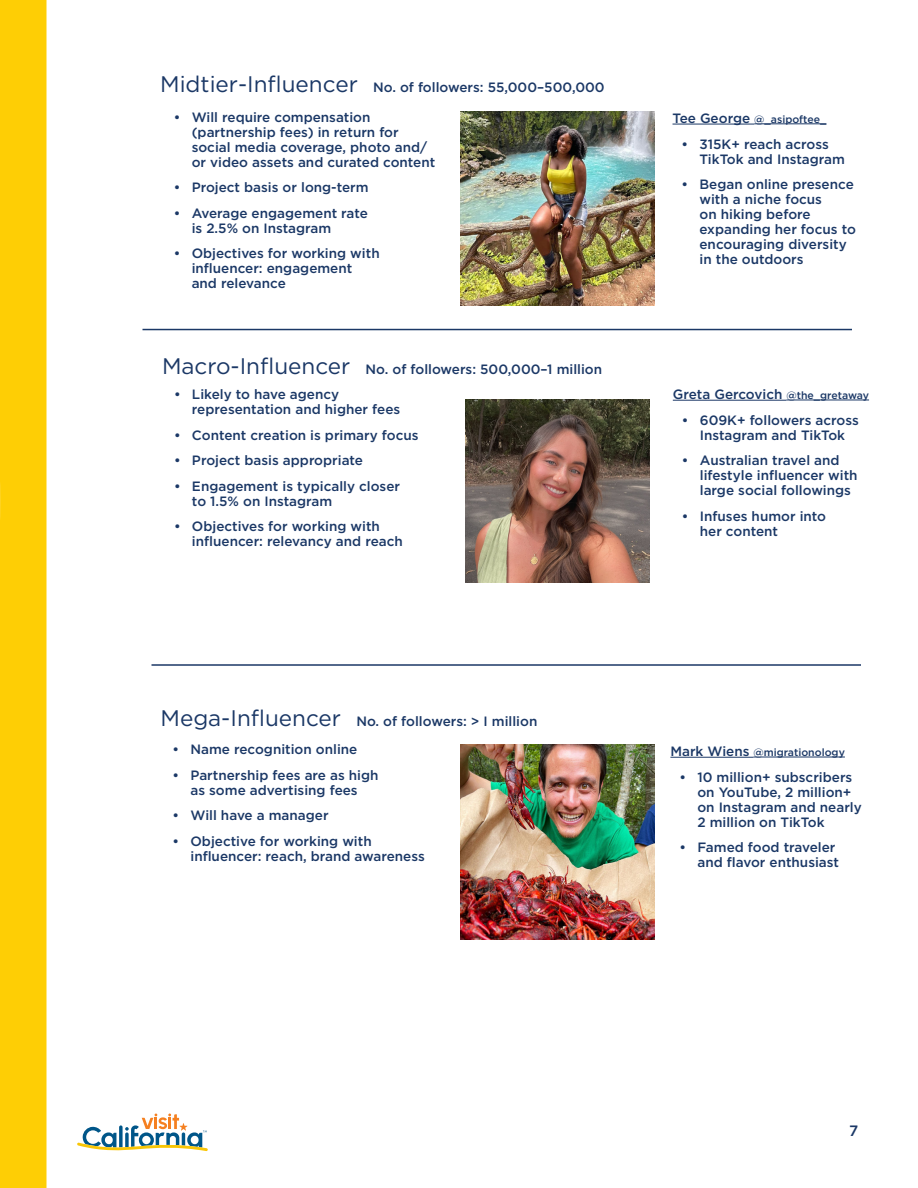
<style>
.page{position:relative;width:918px;height:1188px;background:#fff}
.page>*{position:absolute;margin:0;border:0;box-sizing:border-box;transform-origin:0 0}
.t1{font:500 15px "Gotham";color:#1b3866}
.t2{font:500 13.5px/15px "Gotham";color:#1b3866}
.t3{font:500 10.5px "Gotham";color:#1b3866}
.s1{font-weight:400;font-size:22.5px}
.s2{font-size:13.5px}
.s3{font-size:10.5px}
</style>
<div class="page">
<svg style="left:77px;top:1114px;width:131px;height:37px"></svg>
<div style="left:0;top:0;width:46px;height:1188px;background:#fece05"></div>
<hr style="left:152px;top:664px;width:709px;height:2px;background:#1b3866">
<hr style="left:673px;top:400px;width:113px;height:1px;background:#1b3866">
<hr style="left:786px;top:400px;width:83px;height:1px;background:#1b3866">
<img style="left:466px;top:400px;width:184px;height:183px">
<hr style="left:142px;top:329px;width:710px;height:1px;background:#1b3866">
<hr style="left:673px;top:124px;width:81px;height:1px;background:#1b3866">
<hr style="left:754px;top:124px;width:72px;height:1px;background:#1b3866">
<img style="left:460px;top:111px;width:194px;height:194px">
<hr style="left:670px;top:757px;width:84px;height:1px;background:#1b3866">
<hr style="left:754px;top:757px;width:91px;height:1px;background:#1b3866">
<img style="left:461px;top:745px;width:194px;height:194px">
<p class="t2" style="left:160px;top:80px;width:446px"><span class="s1">Midtier-Influencer</span> No. of followers: 55,000–500,000</p>
<p class="t2" style="left:192px;top:109px;width:245px;text-indent:-18px">• Will require compensation (partnership fees) in return for social media coverage, photo and/ or video assets and curated content</p>
<p class="t2" style="left:174px;top:180px;width:197px">• Project basis or long-term</p>
<p class="t2" style="left:192px;top:205px;width:178px;text-indent:-18px">• Average engagement rate is 2.5% on Instagram</p>
<p class="t2" style="left:192px;top:246px;width:190px;text-indent:-18px">• Objectives for working with influencer: engagement and relevance</p>
<p class="t2" style="left:162px;top:362px;width:442px"><span class="s1">Macro-Influencer</span> No. of followers: 500,000–1 million</p>
<p class="t2" style="left:192px;top:387px;width:210px;text-indent:-18px">• Likely to have agency representation and higher fees</p>
<p class="t2" style="left:174px;top:427px;width:246px">• Content creation is primary focus</p>
<p class="t2" style="left:174px;top:453px;width:191px">• Project basis appropriate</p>
<p class="t2" style="left:192px;top:478px;width:210px;text-indent:-18px">• Engagement is typically closer to 1.5% on Instagram</p>
<p class="t2" style="left:192px;top:519px;width:212px;text-indent:-18px">• Objectives for working with influencer: relevancy and reach</p>
<p class="t2" style="left:160px;top:714px;width:378px"><span class="s1">Mega-Influencer</span> No. of followers: &gt; I million</p>
<p class="t2" style="left:172px;top:742px;width:186px">• Name recognition online</p>
<p class="t2" style="left:172px;top:767px;width:208px;text-align:center">• Partnership fees are as high as some advertising fees</p>
<p class="t2" style="left:172px;top:808px;width:158px">• Will have a manager</p>
<p class="t2" style="left:190px;top:833px;width:236px;text-indent:-18px">• Objective for working with influencer: reach, brand awareness</p>
<p class="t3" style="left:673px;top:112px;width:155px"><span class="s2">Tee George</span> @_asipoftee_</p>
<p class="t2" style="left:700px;top:136px;width:147px;text-indent:-18px">• 315K+ reach across<br>TikTok and Instagram</p>
<p class="t2" style="left:700px;top:177px;width:158px;text-indent:-18px">• Began online presence with a niche focus<br>on hiking before expanding her focus to encouraging diversity in the outdoors</p>
<p class="t2" style="left:673px;top:387px;width:198px">Greta Gercovich <span class="s3">@the_gretaway</span></p>
<p class="t2" style="left:682px;top:412px;width:179px;text-align:center">• 609K+ followers across<br>Instagram and TikTok</p>
<p class="t2" style="left:700px;top:453px;width:159px;text-indent:-18px">• Australian travel and lifestyle influencer with large social followings</p>
<p class="t2" style="left:700px;top:508px;width:128px;text-indent:-18px">• Infuses humor into her content</p>
<p class="t3" style="left:670px;top:746px;width:176px"><span class="s2">Mark Wiens</span> @migrationology</p>
<p class="t2" style="left:697px;top:769px;width:166px;text-indent:-18px">• 10 million+ subscribers on YouTube, 2 million+ on Instagram and nearly<br>2 million on TikTok</p>
<p class="t2" style="left:679px;top:840px;width:161px;text-align:right">• Famed food traveler and flavor enthusiast</p>
<p class="t1" style="left:849px;top:1120px;width:11px">7</p>
</div>
